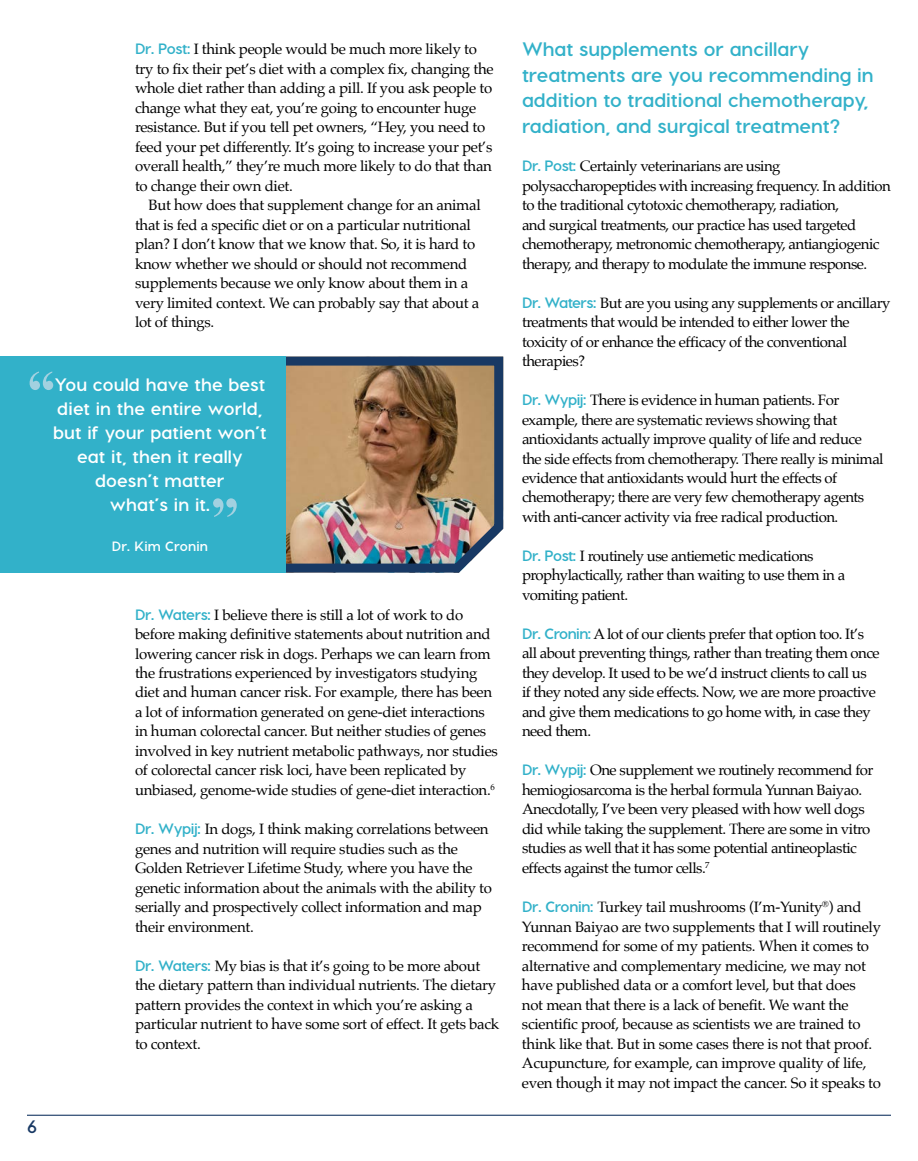
<style>
.page{position:relative;width:918px;height:1161px;background:#fff}
.page>*{position:absolute;margin:0;border:0;box-sizing:border-box;transform-origin:0 0}
.t1{font:700 19.5px/25.5px "Visby CF";color:#32b1c9}
.t2{font:700 18px/24px "Visby CF";letter-spacing:.01em;color:#fff;text-align:center}
.t3{font:700 18px "Visby CF";color:#183964}
.t4{font:15px/19.5px "Palatino";letter-spacing:-.02em;color:#000}
.t5{font:700 13.5px "Visby CF";letter-spacing:.01em;color:#fff}
.s1{font-family:"Visby CF";font-weight:700;color:#32b1c9}
</style>
<div class="page">
<hr style="left:27px;top:1115px;width:864px;height:1px;background:#183964">
<img style="left:0;top:356px;width:504px;height:217px">
<div style="left:0;top:357px;width:285px;height:216px;background:#32b1c9"></div>
<svg style="left:30px;top:371px;width:23px;height:19px"></svg>
<svg style="left:213px;top:498px;width:24px;height:19px"></svg>
<p class="t4" style="left:135px;top:39px;width:360px"><span class="s1">Dr. Post:</span> I think people would be much more likely to try to fix their pet’s diet with a complex fix, changing the whole diet rather than adding a pill. If you ask people to change what they eat, you’re going to encounter huge resistance. But if you tell pet owners, “Hey, you need to feed your pet differently. It’s going to increase your pet’s overall health,” they’re much more likely to do that than to change their own diet.</p>
<p class="t4" style="left:135px;top:195px;width:347px;text-indent:14px">But how does that supplement change for an animal that is fed a specific diet or on a particular nutritional plan? I don’t know that we know that. So, it is hard to know whether we should or should not recommend supplements because we only know about them in a very limited context. We can probably say that about a lot of things.</p>
<p class="t2" style="left:53px;top:373px;width:215px">You could have the best diet in the entire world, but if your patient won’t eat it, then it really doesn’t matter<br>what’s in it.</p>
<p class="t5" style="left:112px;top:538px;width:98px">Dr. Kim Cronin</p>
<p class="t4" style="left:135px;top:605px;width:364px"><span class="s1">Dr. Waters:</span> I believe there is still a lot of work to do before making definitive statements about nutrition and lowering cancer risk in dogs. Perhaps we can learn from the frustrations experienced by investigators studying diet and human cancer risk. For example, there has been a lot of information generated on gene-diet interactions in human colorectal cancer. But neither studies of genes involved in key nutrient metabolic pathways, nor studies of colorectal cancer risk loci, have been replicated by unbiased, genome-wide studies of gene-diet interaction.<sup>6</sup></p>
<p class="t4" style="left:135px;top:819px;width:358px"><span class="s1">Dr. Wypij:</span> In dogs, I think making correlations between genes and nutrition will require studies such as the Golden Retriever Lifetime Study, where you have the genetic information about the animals with the ability to serially and prospectively collect information and map their environment.</p>
<p class="t4" style="left:135px;top:956px;width:366px"><span class="s1">Dr. Waters:</span> My bias is that it’s going to be more about the dietary pattern than individual nutrients. The dietary pattern provides the context in which you’re asking a particular nutrient to have some sort of effect. It gets back to context.</p>
<p class="t3" style="left:27px;top:1115px;width:11px">6</p>
<h1 class="t1" style="left:522px;top:36px;width:353px">What supplements or ancillary treatments are you recommending in addition to traditional chemotherapy, radiation, and surgical treatment?</h1>
<p class="t4" style="left:522px;top:156px;width:371px"><span class="s1">Dr. Post:</span> Certainly veterinarians are using polysaccharopeptides with increasing frequency. In addition to the traditional cytotoxic chemotherapy, radiation,<br>and surgical treatments, our practice has used targeted chemotherapy, metronomic chemotherapy, antiangiogenic therapy, and therapy to modulate the immune response.</p>
<p class="t4" style="left:522px;top:293px;width:370px"><span class="s1">Dr. Waters:</span> But are you using any supplements or ancillary treatments that would be intended to either lower the toxicity of or enhance the efficacy of the conventional therapies?</p>
<p class="t4" style="left:522px;top:390px;width:363px"><span class="s1">Dr. Wypij:</span> There is evidence in human patients. For example, there are systematic reviews showing that antioxidants actually improve quality of life and reduce the side effects from chemotherapy. There really is minimal evidence that antioxidants would hurt the effects of chemotherapy; there are very few chemotherapy agents with anti-cancer activity via free radical production.</p>
<p class="t4" style="left:522px;top:546px;width:325px"><span class="s1">Dr. Post:</span> I routinely use antiemetic medications prophylactically, rather than waiting to use them in a vomiting patient.</p>
<p class="t4" style="left:522px;top:624px;width:359px"><span class="s1">Dr. Cronin:</span> A lot of our clients prefer that option too. It’s all about preventing things, rather than treating them once they develop. It used to be we’d instruct clients to call us<br>if they noted any side effects. Now, we are more proactive and give them medications to go home with, in case they need them.</p>
<p class="t4" style="left:522px;top:761px;width:353px"><span class="s1">Dr. Wypij:</span> One supplement we routinely recommend for hemiogiosarcoma is the herbal formula Yunnan Baiyao.<br>Anecdotally, I’ve been very pleased with how well dogs did while taking the supplement. There are some in vitro studies as well that it has some potential antineoplastic effects against the tumor cells.<sup>7</sup></p>
<p class="t4" style="left:522px;top:897px;width:361px"><span class="s1">Dr. Cronin:</span> Turkey tail mushrooms (I’m-Yunity<sup>®</sup>) and Yunnan Baiyao are two supplements that I will routinely recommend for some of my patients. When it comes to alternative and complementary medicine, we may not have published data or a comfort level, but that does<br>not mean that there is a lack of benefit. We want the scientific proof, because as scientists we are trained to think like that. But in some cases there is not that proof.<br>Acupuncture, for example, can improve quality of life, even though it may not impact the cancer. So it speaks to</p>
</div>
